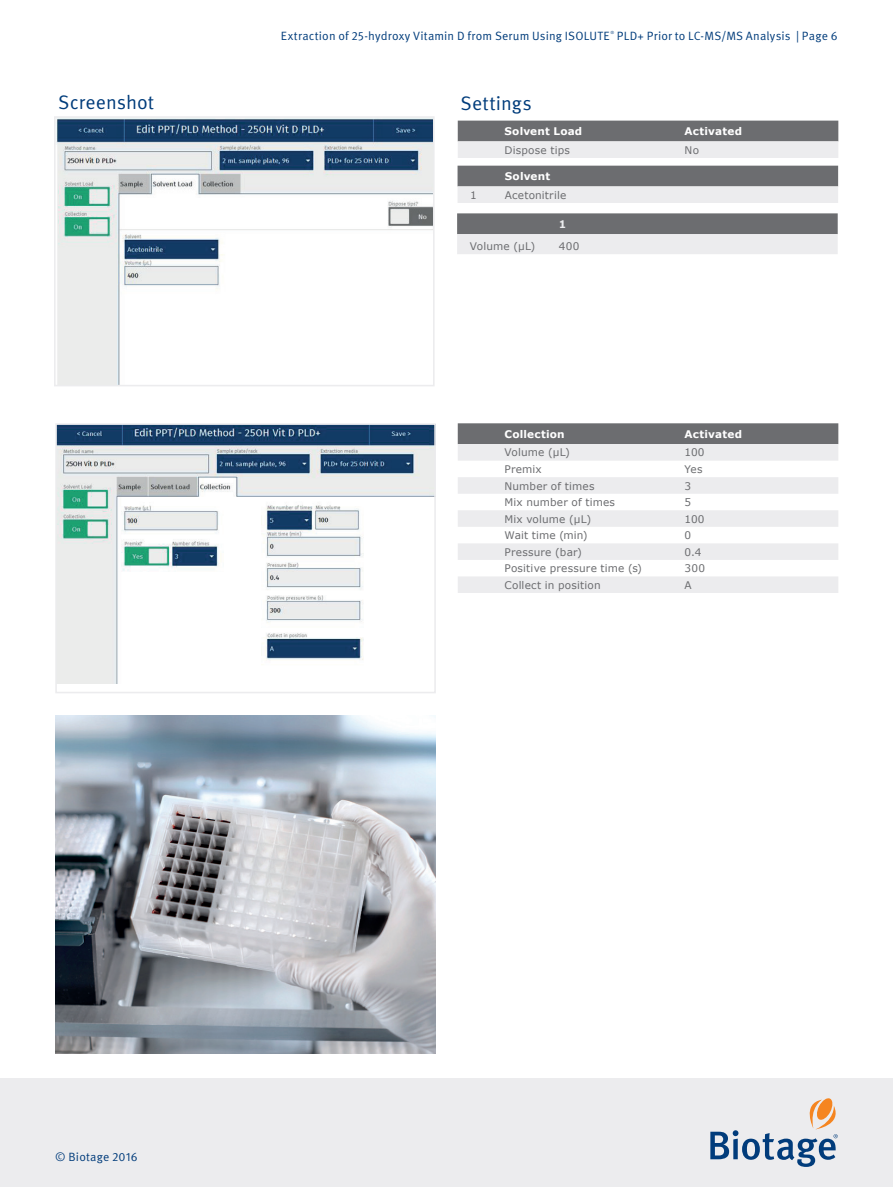
<style>
.page{position:relative;width:893px;height:1187px;background:#fff}
.page>*{position:absolute;margin:0;border:0;box-sizing:border-box;transform-origin:0 0}
.t1{font:19.5px "Meta OT Norm";letter-spacing:.005em;color:#013c7b}
.t2{font:12px "Meta OT Norm";letter-spacing:.015em;color:#013c7b}
.t3{font:10.5px "Verdana";letter-spacing:.015em;color:#6c6d70}
.t4{font:700 10.5px "Verdana";letter-spacing:.015em;color:#fff}
.t5{font:700 10.5px "Verdana";color:#ececee}
.t6{font:4.35px "Meta OT Norm";color:#013c7b}
</style>
<div class="page">
<div style="left:0;top:1078px;width:893px;height:108px;background:#ececee"></div>
<svg style="left:710px;top:1098px;width:128px;height:68px"></svg>
<img style="left:57px;top:119px;width:375px;height:264px">
<div style="left:54px;top:116px;width:381px;height:270px;border:2px solid #ececee"></div>
<svg style="left:458px;top:121px;width:380px;height:37px;background:#a6a6a9"></svg>
<svg style="left:458px;top:166px;width:380px;height:37px;background:#a6a6a9"></svg>
<svg style="left:457px;top:213px;width:381px;height:41px;background:#abacae"></svg>
<div style="left:458px;top:423px;width:380px;height:21px;background:#6c6d70"></div>
<svg style="left:458px;top:444px;width:380px;height:149px;fill:#ececee"></svg>
<img style="left:58px;top:426px;width:375px;height:257px">
<div style="left:55px;top:423px;width:381px;height:270px;border:2px solid #ececee"></div>
<img style="left:55px;top:716px;width:381px;height:337px">
<p class="t2" style="left:281px;top:29px;width:330px">Extraction of 25-hydroxy Vitamin D from Serum Using ISOLUTE</p>
<p class="t6" style="left:610px;top:30px;width:5px">®</p>
<p class="t2" style="left:617px;top:29px;width:222px">PLD+ Prior to LC-MS/MS Analysis | Page 6</p>
<h1 class="t1" style="left:58px;top:91px;width:97px">Screenshot</h1>
<h1 class="t1" style="left:460px;top:91px;width:73px">Settings</h1>
<p class="t4" style="left:504px;top:124px;width:79px">Solvent Load</p>
<p class="t4" style="left:685px;top:124px;width:59px">Activated</p>
<p class="t3" style="left:504px;top:143px;width:67px">Dispose tips</p>
<p class="t3" style="left:685px;top:143px;width:16px">No</p>
<p class="t4" style="left:505px;top:169px;width:47px">Solvent</p>
<p class="t3" style="left:470px;top:188px;width:8px">1</p>
<p class="t3" style="left:505px;top:188px;width:63px">Acetonitrile</p>
<p class="t5" style="left:559px;top:217px;width:9px">1</p>
<p class="t3" style="left:470px;top:239px;width:67px">Volume (µL)</p>
<p class="t3" style="left:559px;top:239px;width:22px">400</p>
<p class="t2" style="left:55px;top:1149px;width:84px">© Biotage 2016</p>
<p class="t4" style="left:504px;top:427px;width:62px">Collection</p>
<p class="t4" style="left:685px;top:427px;width:59px">Activated</p>
<p class="t3" style="left:504px;top:446px;width:67px">Volume (µL)</p>
<p class="t3" style="left:685px;top:446px;width:21px">100</p>
<p class="t3" style="left:504px;top:462px;width:39px">Premix</p>
<p class="t3" style="left:685px;top:462px;width:19px">Yes</p>
<p class="t3" style="left:504px;top:479px;width:91px">Number of times</p>
<p class="t3" style="left:685px;top:479px;width:8px">3</p>
<p class="t3" style="left:504px;top:495px;width:112px">Mix number of times</p>
<p class="t3" style="left:685px;top:495px;width:8px">5</p>
<p class="t3" style="left:504px;top:512px;width:88px">Mix volume (µL)</p>
<p class="t3" style="left:685px;top:512px;width:21px">100</p>
<p class="t3" style="left:504px;top:528px;width:85px">Wait time (min)</p>
<p class="t3" style="left:685px;top:528px;width:8px">0</p>
<p class="t3" style="left:504px;top:545px;width:79px">Pressure (bar)</p>
<p class="t3" style="left:685px;top:545px;width:18px">0.4</p>
<p class="t3" style="left:504px;top:561px;width:139px">Positive pressure time (s)</p>
<p class="t3" style="left:685px;top:561px;width:22px">300</p>
<p class="t3" style="left:504px;top:578px;width:98px">Collect in position</p>
<p class="t3" style="left:685px;top:578px;width:9px">A</p>
</div>
